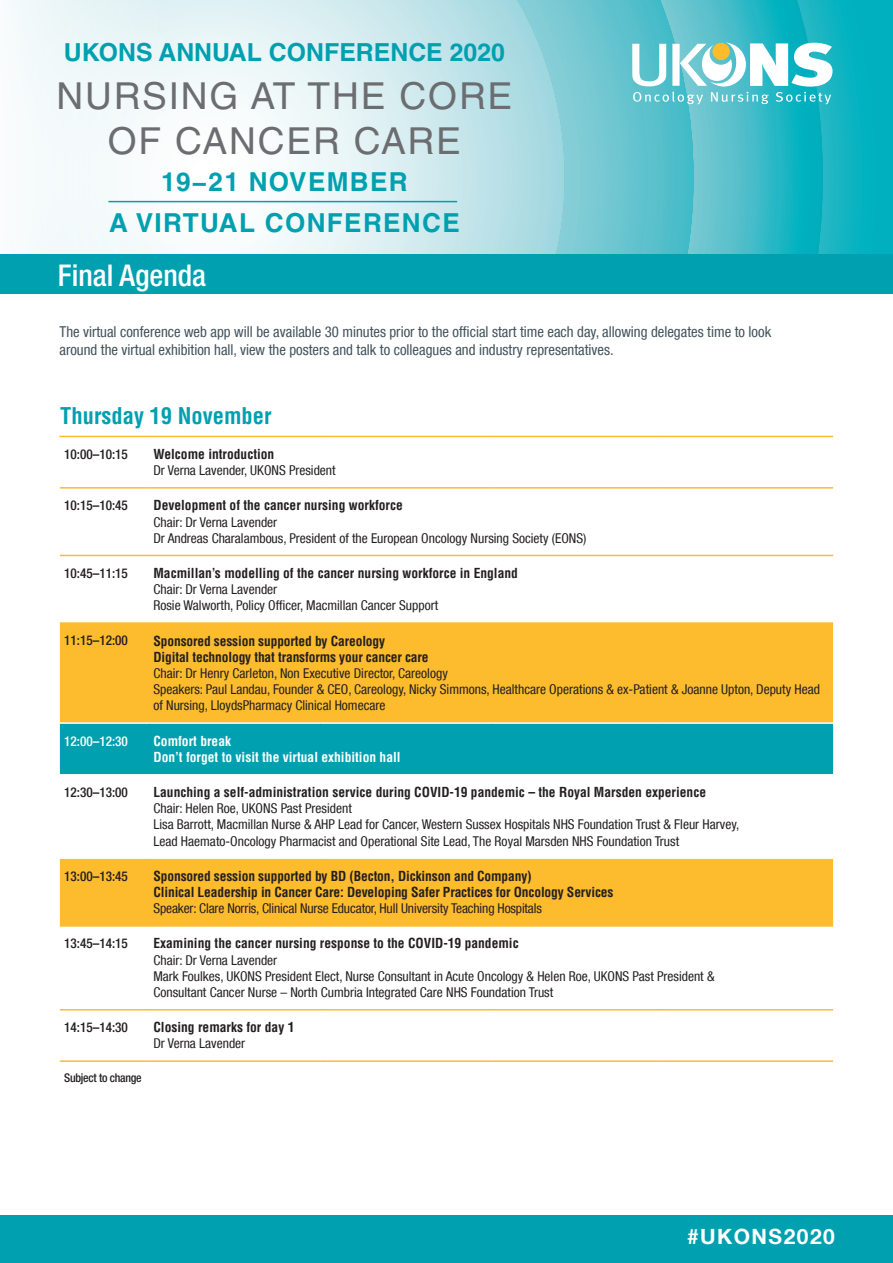
<style>
.page{position:relative;width:893px;height:1263px;background:#fff}
.page>*{position:absolute;margin:0;border:0;box-sizing:border-box;transform-origin:0 0}
.t1{font:37.05px/44.5px "Helvetica LT Std";letter-spacing:.05em;color:#6c6d70;text-align:center}
.t2{font:500 condensed 30px "Helvetica Neue LT Com";color:#fff}
.t3{font:700 26.1px "Helvetica LT Std";letter-spacing:.05em;color:#00a0b0}
.t4{font:700 24.9px "Helvetica LT Std";color:#00a0b0}
.Grey_subheading{font:700 condensed 22.5px "Helvetica LT Std";color:#00a0b0}
.t5{font:700 21px "Helvetica Neue LT Com";letter-spacing:.07em;color:#fff}
.t6{font:condensed 15px "Helvetica Neue LT Com";color:#41525b}
.t7{font:condensed 13.5px/16.2px "Helvetica Neue LT Com";color:#231f20}
.Default{font:700 condensed 13.5px "Helvetica LT Std";color:#231f20}
.Time{font:500 condensed 13.5px "Helvetica Neue LT Com";color:#231f20}
.t8{font:700 condensed 13.5px "Helvetica LT Std";color:#fff}
.Time-2{font:500 condensed 13.5px "Helvetica Neue LT Com";color:#fff}
.Time-3{font:500 condensed 12px "Helvetica Neue LT Com";letter-spacing:-.02em;color:#231f20}
</style>
<div class="page">
<svg style="left:564px;top:0;width:68px;height:254px;background:#73c8d2"></svg>
<svg style="left:171px;top:0;width:393px;height:254px"></svg>
<div style="left:0;top:0;width:171px;height:254px;background:#f4fafb"></div>
<div style="left:0;top:254px;width:893px;height:40px;background:#00a0b0"></div>
<svg style="left:632px;top:0;width:261px;height:254px;background:#42bec9"></svg>
<hr style="left:108px;top:201px;width:349px;height:1px;background:#00a0b0">
<div style="left:60px;top:624px;width:773px;height:98px;background:#fdbb2e"></div>
<div style="left:60px;top:724px;width:773px;height:50px;background:#00a0b0"></div>
<svg style="left:60px;top:859px;width:773px;height:152px"></svg>
<hr style="left:60px;top:436px;width:89px;height:1px;background:#fdbb2e">
<hr style="left:60px;top:487px;width:89px;height:2px;background:#fdbb2e">
<hr style="left:60px;top:555px;width:89px;height:1px;background:#fdbb2e">
<hr style="left:60px;top:622px;width:89px;height:2px;background:#fdbb2e">
<hr style="left:60px;top:925px;width:89px;height:2px;background:#fdbb2e">
<hr style="left:60px;top:1009px;width:89px;height:1px;background:#fdbb2e">
<hr style="left:149px;top:436px;width:171px;height:1px;background:#fdbb2e">
<hr style="left:320px;top:436px;width:171px;height:1px;background:#fdbb2e">
<hr style="left:491px;top:436px;width:171px;height:1px;background:#fdbb2e">
<hr style="left:662px;top:436px;width:171px;height:1px;background:#fdbb2e">
<hr style="left:149px;top:487px;width:171px;height:2px;background:#fdbb2e">
<hr style="left:320px;top:487px;width:171px;height:2px;background:#fdbb2e">
<hr style="left:491px;top:487px;width:171px;height:2px;background:#fdbb2e">
<hr style="left:662px;top:487px;width:171px;height:2px;background:#fdbb2e">
<hr style="left:149px;top:555px;width:171px;height:1px;background:#fdbb2e">
<hr style="left:320px;top:555px;width:171px;height:1px;background:#fdbb2e">
<hr style="left:491px;top:555px;width:171px;height:1px;background:#fdbb2e">
<hr style="left:662px;top:555px;width:171px;height:1px;background:#fdbb2e">
<hr style="left:149px;top:622px;width:171px;height:2px;background:#fdbb2e">
<hr style="left:320px;top:622px;width:171px;height:2px;background:#fdbb2e">
<hr style="left:491px;top:622px;width:171px;height:2px;background:#fdbb2e">
<hr style="left:662px;top:622px;width:171px;height:2px;background:#fdbb2e">
<hr style="left:149px;top:925px;width:171px;height:2px;background:#fdbb2e">
<hr style="left:320px;top:925px;width:171px;height:2px;background:#fdbb2e">
<hr style="left:491px;top:925px;width:171px;height:2px;background:#fdbb2e">
<hr style="left:662px;top:925px;width:171px;height:2px;background:#fdbb2e">
<hr style="left:149px;top:1009px;width:171px;height:1px;background:#fdbb2e">
<hr style="left:320px;top:1009px;width:171px;height:1px;background:#fdbb2e">
<hr style="left:491px;top:1009px;width:171px;height:1px;background:#fdbb2e">
<hr style="left:662px;top:1009px;width:171px;height:1px;background:#fdbb2e">
<hr style="left:60px;top:1060px;width:89px;height:2px;background:#fdbb2e">
<hr style="left:149px;top:1060px;width:171px;height:2px;background:#fdbb2e">
<hr style="left:320px;top:1060px;width:171px;height:2px;background:#fdbb2e">
<hr style="left:491px;top:1060px;width:171px;height:2px;background:#fdbb2e">
<hr style="left:662px;top:1060px;width:171px;height:2px;background:#fdbb2e">
<div style="left:0;top:1215px;width:893px;height:48px;background:#00a0b0"></div>
<p class="t4" style="left:64px;top:37px;width:443px">UKONS ANNUAL CONFERENCE 2020</p>
<p class="t1" style="left:56px;top:74px;width:457px">NURSING AT THE CORE<br>OF CANCER CARE</p>
<p class="t3" style="left:161px;top:166px;width:248px">19−21 NOVEMBER</p>
<p class="t3" style="left:109px;top:206px;width:352px">A VIRTUAL CONFERENCE</p>
<p class="t2" style="left:58px;top:257px;width:150px">Final Agenda</p>
<p class="t6" style="left:60px;top:323px;width:713px">The virtual conference web app will be available 30 minutes prior to the official start time each day, allowing delegates time to look</p>
<p class="t6" style="left:60px;top:341px;width:556px">around the virtual exhibition hall, view the posters and talk to colleagues and industry representatives.</p>
<p class="Grey_subheading" style="left:60px;top:401px;width:213px">Thursday 19 November</p>
<p class="Time" style="left:64px;top:446px;width:65px">10:00–10:15</p>
<p class="Default" style="left:153px;top:445px;width:122px">Welcome introduction</p>
<p class="t7" style="left:153px;top:462px;width:184px">Dr Verna Lavender, UKONS President</p>
<p class="Time" style="left:64px;top:497px;width:65px">10:15–10:45</p>
<p class="Default" style="left:153px;top:497px;width:251px">Development of the cancer nursing workforce</p>
<p class="t7" style="left:153px;top:513px;width:125px">Chair: Dr Verna Lavender</p>
<p class="t7" style="left:153px;top:530px;width:434px">Dr Andreas Charalambous, President of the European Oncology Nursing Society (EONS)</p>
<p class="Time" style="left:64px;top:565px;width:65px">10:45–11:15</p>
<p class="Default" style="left:153px;top:564px;width:366px">Macmillan’s modelling of the cancer nursing workforce in England</p>
<p class="t7" style="left:153px;top:581px;width:125px">Chair: Dr Verna Lavender</p>
<p class="t7" style="left:153px;top:597px;width:286px">Rosie Walworth, Policy Officer, Macmillan Cancer Support</p>
<p class="Time" style="left:64px;top:633px;width:65px">11:15–12:00</p>
<p class="Default" style="left:153px;top:632px;width:233px">Sponsored session supported by Careology</p>
<p class="Default" style="left:153px;top:648px;width:277px">Digital technology that transforms your cancer care</p>
<p class="t7" style="left:153px;top:665px;width:296px">Chair: Dr Henry Carleton, Non Executive Director, Careology</p>
<p class="t7" style="left:153px;top:681px;width:668px">Speakers: Paul Landau, Founder &amp; CEO, Careology, Nicky Simmons, Healthcare Operations &amp; ex-Patient &amp; Joanne Upton, Deputy Head of Nursing, LloydsPharmacy Clinical Homecare</p>
<p class="Time-2" style="left:64px;top:733px;width:65px">12:00–12:30</p>
<p class="t8" style="left:153px;top:732px;width:79px">Comfort break</p>
<p class="t8" style="left:153px;top:748px;width:249px">Don’t forget to visit the virtual exhibition hall</p>
<p class="Time" style="left:64px;top:784px;width:65px">12:30–13:00</p>
<p class="Default" style="left:153px;top:783px;width:554px">Launching a self-administration service during COVID-19 pandemic – the Royal Marsden experience</p>
<p class="t7" style="left:153px;top:800px;width:200px">Chair: Helen Roe, UKONS Past President</p>
<p class="t7" style="left:153px;top:816px;width:587px">Lisa Barrott, Macmillan Nurse &amp; AHP Lead for Cancer, Western Sussex Hospitals NHS Foundation Trust &amp; Fleur Harvey,<br>Lead Haemato-Oncology Pharmacist and Operational Site Lead, The Royal Marsden NHS Foundation Trust</p>
<p class="Time" style="left:64px;top:868px;width:65px">13:00–13:45</p>
<p class="Default" style="left:153px;top:867px;width:380px">Sponsored session supported by BD (Becton, Dickinson and Company)</p>
<p class="Default" style="left:153px;top:883px;width:462px">Clinical Leadership in Cancer Care: Developing Safer Practices for Oncology Services</p>
<p class="t7" style="left:153px;top:900px;width:390px">Speaker: Clare Norris, Clinical Nurse Educator, Hull University Teaching Hospitals</p>
<p class="Time" style="left:64px;top:935px;width:65px">13:45–14:15</p>
<p class="Default" style="left:153px;top:935px;width:367px">Examining the cancer nursing response to the COVID-19 pandemic</p>
<p class="t7" style="left:153px;top:951px;width:125px">Chair: Dr Verna Lavender</p>
<p class="t7" style="left:153px;top:968px;width:563px">Mark Foulkes, UKONS President Elect, Nurse Consultant in Acute Oncology &amp; Helen Roe, UKONS Past President &amp;<br>Consultant Cancer Nurse – North Cumbria Integrated Care NHS Foundation Trust</p>
<p class="Time" style="left:64px;top:1019px;width:65px">14:15–14:30</p>
<p class="Default" style="left:153px;top:1019px;width:142px">Closing remarks for day 1</p>
<p class="t7" style="left:153px;top:1035px;width:93px">Dr Verna Lavender</p>
<p class="Time-3" style="left:64px;top:1071px;width:79px">Subject to change</p>
<p class="t5" style="left:687px;top:1223px;width:149px">#UKONS2020</p>
</div>
